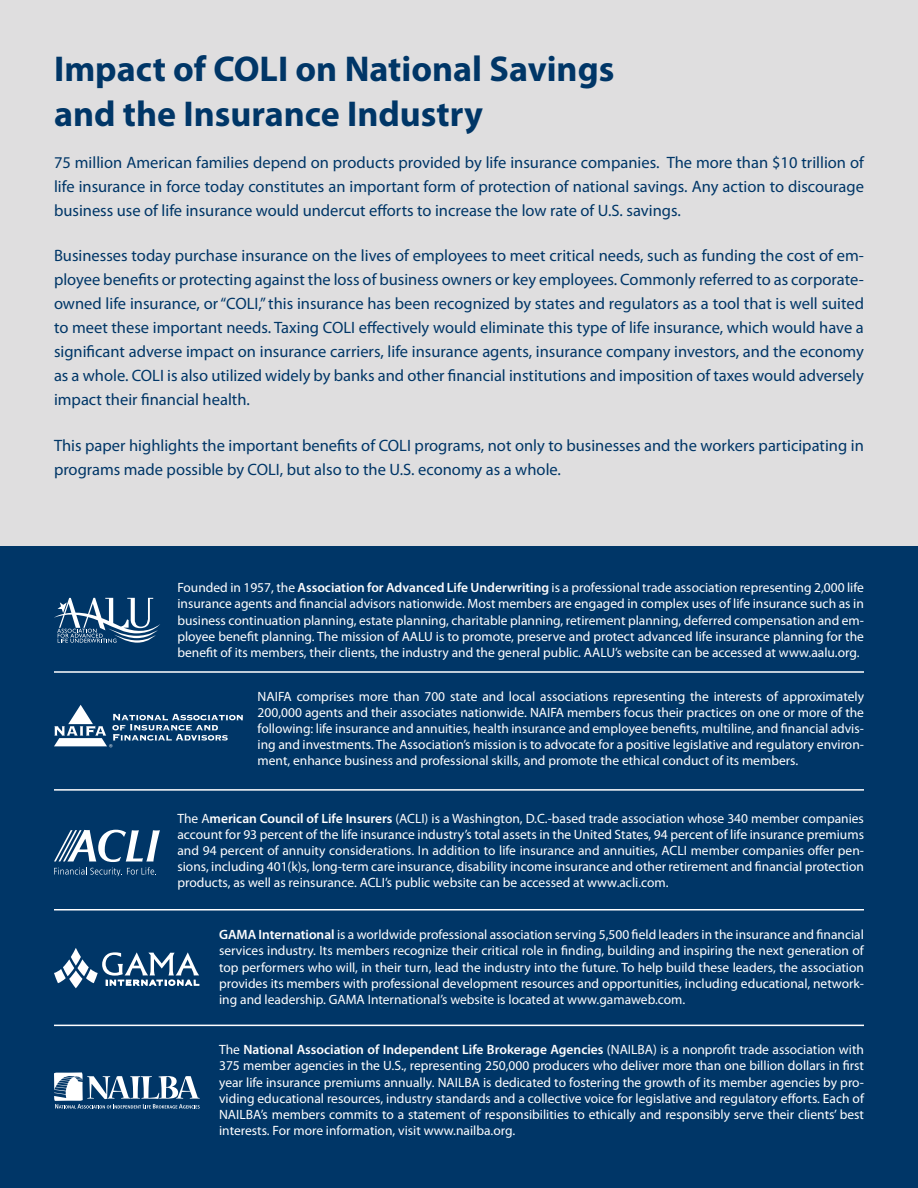
<style>
.page{position:relative;width:918px;height:1188px;background:#dfdedf}
.page>*{position:absolute;margin:0;border:0;box-sizing:border-box;transform-origin:0 0}
.t1{font:700 36px/45px "Myriad Pro";color:#003667}
.t2{font:16.5px/24px "Myriad Pro";color:#003667;text-align:justify}
.t3{font:13.5px/16.2px "Myriad Pro";color:#fff;text-align:justify}
.t4{font:7.05px "Myriad";color:#fff}
.s1{font-weight:600}
</style>
<div class="page">
<div style="left:0;top:546px;width:918px;height:642px;background:#003667"></div>
<svg style="left:54px;top:598px;width:106px;height:45px"></svg>
<svg style="left:54px;top:830px;width:106px;height:46px"></svg>
<svg style="left:71px;top:948px;width:10px;height:18px"></svg>
<svg style="left:54px;top:952px;width:145px;height:34px"></svg>
<svg style="left:54px;top:1072px;width:146px;height:37px"></svg>
<hr style="left:54px;top:671px;width:810px;height:2px;background:#fff">
<hr style="left:54px;top:789px;width:810px;height:2px;background:#fff">
<hr style="left:54px;top:909px;width:810px;height:1px;background:#fff">
<hr style="left:54px;top:1025px;width:810px;height:1px;background:#fff">
<svg style="left:54px;top:705px;width:189px;height:41px"></svg>
<h1 class="t1" style="left:54px;top:45px;width:562px">Impact of COLI on National Savings and the Insurance Industry</h1>
<p class="t2" style="left:54px;top:150px;width:812px">75 million American families depend on products provided by life insurance companies. The more than $10 trillion of life insurance in force today constitutes an important form of protection of national savings. Any action to discourage business use of life insurance would undercut efforts to increase the low rate of U.S. savings.</p>
<p class="t2" style="left:54px;top:243px;width:812px">Businesses today purchase insurance on the lives of employees to meet critical needs, such as funding the cost of em&shy;ployee benefits or protecting against the loss of business owners or key employees. Commonly referred to as corporate&shy;owned life insurance, or “COLI,” this insurance has been recognized by states and regulators as a tool that is well suited to meet these important needs. Taxing COLI effectively would eliminate this type of life insurance, which would have a significant adverse impact on insurance carriers, life insurance agents, insurance company investors, and the economy as a whole. COLI is also utilized widely by banks and other financial institutions and imposition of taxes would adversely impact their financial health.</p>
<p class="t2" style="left:54px;top:433px;width:811px">This paper highlights the important benefits of COLI programs, not only to businesses and the workers participating in programs made possible by COLI, but also to the U.S. economy as a whole.</p>
<p class="t4" style="left:109px;top:743px;width:5px">®</p>
<p class="t3" style="left:177px;top:579px;width:688px">Founded in 1957, the <span class="s1">Association for Advanced Life Underwriting</span> is a professional trade association representing 2,000 life insurance agents and financial advisors nationwide. Most members are engaged in complex uses of life insurance such as in business continuation planning, estate planning, charitable planning, retirement planning, deferred compensation and em&shy;ployee benefit planning. The mission of AALU is to promote, preserve and protect advanced life insurance planning for the benefit of its members, their clients, the industry and the general public. AALU’s website can be accessed at www.aalu.org.</p>
<p class="t3" style="left:258px;top:688px;width:608px">NAIFA comprises more than 700 state and local associations representing the interests of approximately 200,000 agents and their associates nationwide. NAIFA members focus their practices on one or more of the following: life insurance and annuities, health insurance and employee benefits, multiline, and financial advis&shy;ing and investments. The Association’s mission is to advocate for a positive legislative and regulatory environ&shy;ment, enhance business and professional skills, and promote the ethical conduct of its members.</p>
<p class="t3" style="left:177px;top:810px;width:688px">The A<span class="s1">merican Council of Life Insurers</span> (ACLI) is a Washington, D.C.-based trade association whose 340 member companies account for 93 percent of the life insurance industry’s total assets in the United States, 94 percent of life insurance premiums and 94 percent of annuity considerations. In addition to life insurance and annuities, ACLI member companies offer pen&shy;sions, including 401(k)s, long-term care insurance, disability income insurance and other retirement and financial protection products, as well as reinsurance. ACLI’s public website can be accessed at www.acli.com.</p>
<p class="t3" style="left:219px;top:926px;width:646px"><span class="s1">GAMA International</span> is a worldwide professional association serving 5,500 field leaders in the insurance and financial services industry. Its members recognize their critical role in finding, building and inspiring the next generation of top performers who will, in their turn, lead the industry into the future. To help build these leaders, the association provides its members with professional development resources and opportunities, including educational, network&shy;ing and leadership. GAMA International’s website is located at www.gamaweb.com.</p>
<p class="t3" style="left:219px;top:1041px;width:646px">The <span class="s1">National Association of Independent Life Brokerage Agencies</span> (NAILBA) is a nonprofit trade association with 375 member agencies in the U.S., representing 250,000 producers who deliver more than one billion dollars in first year life insurance premiums annually. NAILBA is dedicated to fostering the growth of its member agencies by pro&shy;viding educational resources, industry standards and a collective voice for legislative and regulatory efforts. Each of NAILBA’s members commits to a statement of responsibilities to ethically and responsibly serve their clients’ best interests. For more information, visit www.nailba.org.</p>
</div>
